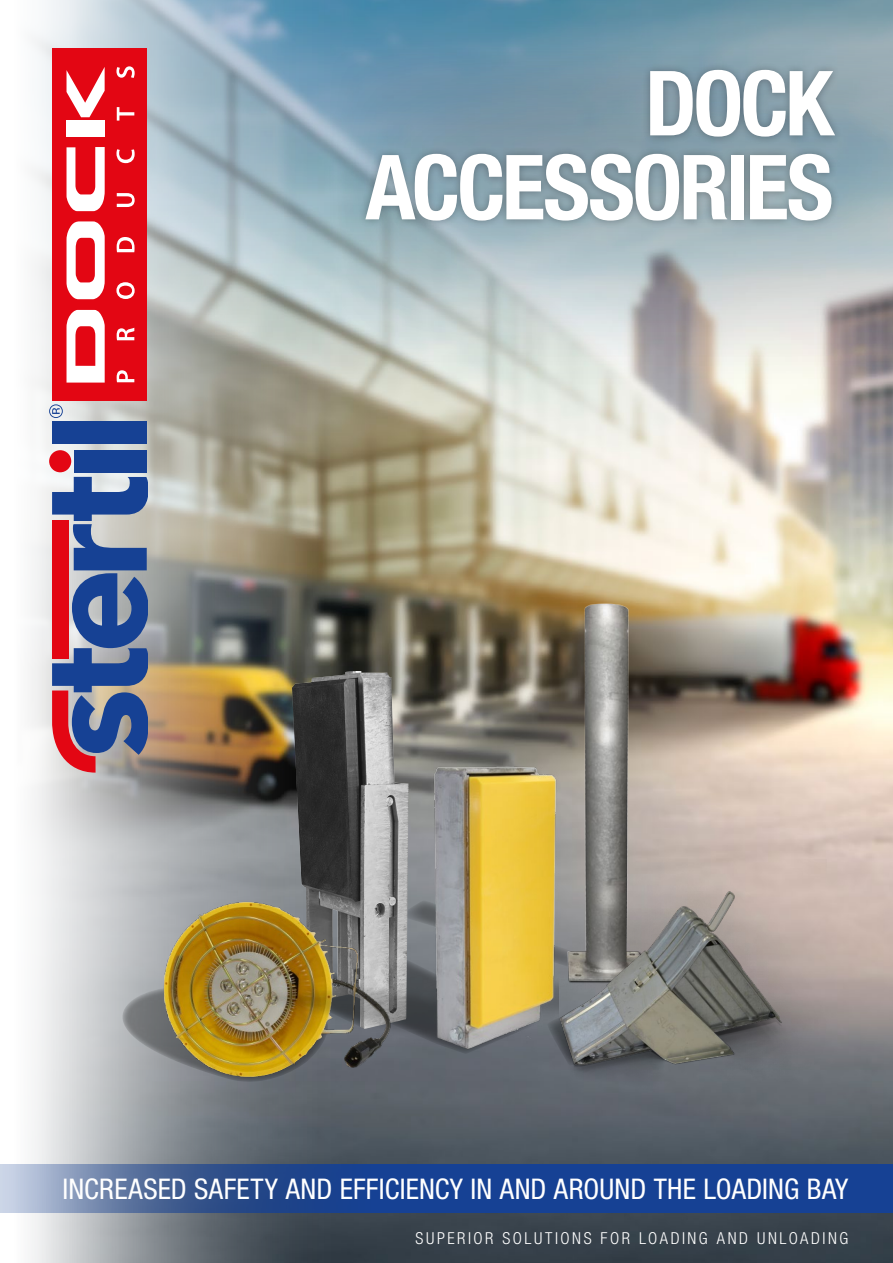
<style>
.page{position:relative;width:893px;height:1263px;background:#fff}
.page>*{position:absolute;margin:0;border:0;box-sizing:border-box;transform-origin:0 0}
.t1{font:700 condensed 90px/84px "Helvetica Neue LT Std";letter-spacing:-.035em;color:#fff;text-align:right}
.t2{font:condensed 28.5px "Helvetica Neue LT Std";letter-spacing:.005em;color:#fff}
.t3{font:300 condensed 16.5px "Helvetica Neue LT Std";letter-spacing:.15em;color:#fff}
</style>
<div class="page">
<img style="left:389px;top:385px;width:504px;height:878px">
<svg style="left:389px;top:0;width:504px;height:385px;background:#6d97ab"></svg>
<svg style="left:389px;top:47px;width:504px;height:335px;background:#b6c0c3"></svg>
<img style="left:30px;top:0;width:359px;height:1263px">
<div style="left:49px;top:450px;width:22px;height:22px;background:#e30613;border-radius:50%"></div>
<div style="left:74px;top:450px;width:73px;height:22px;background:#164194"></div>
<div style="left:52px;top:421px;width:95px;height:23px;background:#164194"></div>
<svg style="left:52px;top:477px;width:95px;height:296px;background:#706690"></svg>
<svg style="left:49px;top:404px;width:14px;height:14px"></svg>
<div style="left:52px;top:49px;width:95px;height:352px;background:#e30613"></div>
<svg style="left:67px;top:310px;width:38px;height:73px"></svg>
<svg style="left:67px;top:221px;width:38px;height:78px"></svg>
<svg style="left:67px;top:147px;width:38px;height:64px"></svg>
<div style="left:67px;top:120px;width:38px;height:17px;background:#fff"></div>
<svg style="left:67px;top:67px;width:38px;height:50px"></svg>
<svg style="left:117px;top:370px;width:17px;height:12px"></svg>
<svg style="left:117px;top:328px;width:17px;height:12px"></svg>
<svg style="left:116px;top:282px;width:19px;height:17px"></svg>
<svg style="left:117px;top:237px;width:18px;height:15px"></svg>
<svg style="left:117px;top:193px;width:18px;height:14px"></svg>
<svg style="left:116px;top:149px;width:19px;height:14px"></svg>
<svg style="left:117px;top:107px;width:17px;height:14px"></svg>
<svg style="left:116px;top:66px;width:19px;height:12px"></svg>
<svg style="left:0;top:1164px;width:893px;height:49px;background:#2e5399"></svg>
<img style="left:547px;top:524px;width:158px;height:336px">
<img style="left:292px;top:671px;width:117px;height:69px">
<img style="left:121px;top:858px;width:313px;height:257px">
<img style="left:490px;top:860px;width:336px;height:297px">
<img style="left:253px;top:740px;width:305px;height:330px">
<div style="left:357px;top:62px;width:486px;height:167px;background:#000;opacity:.3"></div>
<h1 class="t1" style="left:365px;top:60px;width:470px">DOCK<br>ACCESSORIES</h1>
<p class="t2" style="left:62px;top:1172px;width:787px">INCREASED SAFETY AND EFFICIENCY IN AND AROUND THE LOADING BAY</p>
<p class="t3" style="left:416px;top:1228px;width:434px">SUPERIOR SOLUTIONS FOR LOADING AND UNLOADING</p>
</div>
